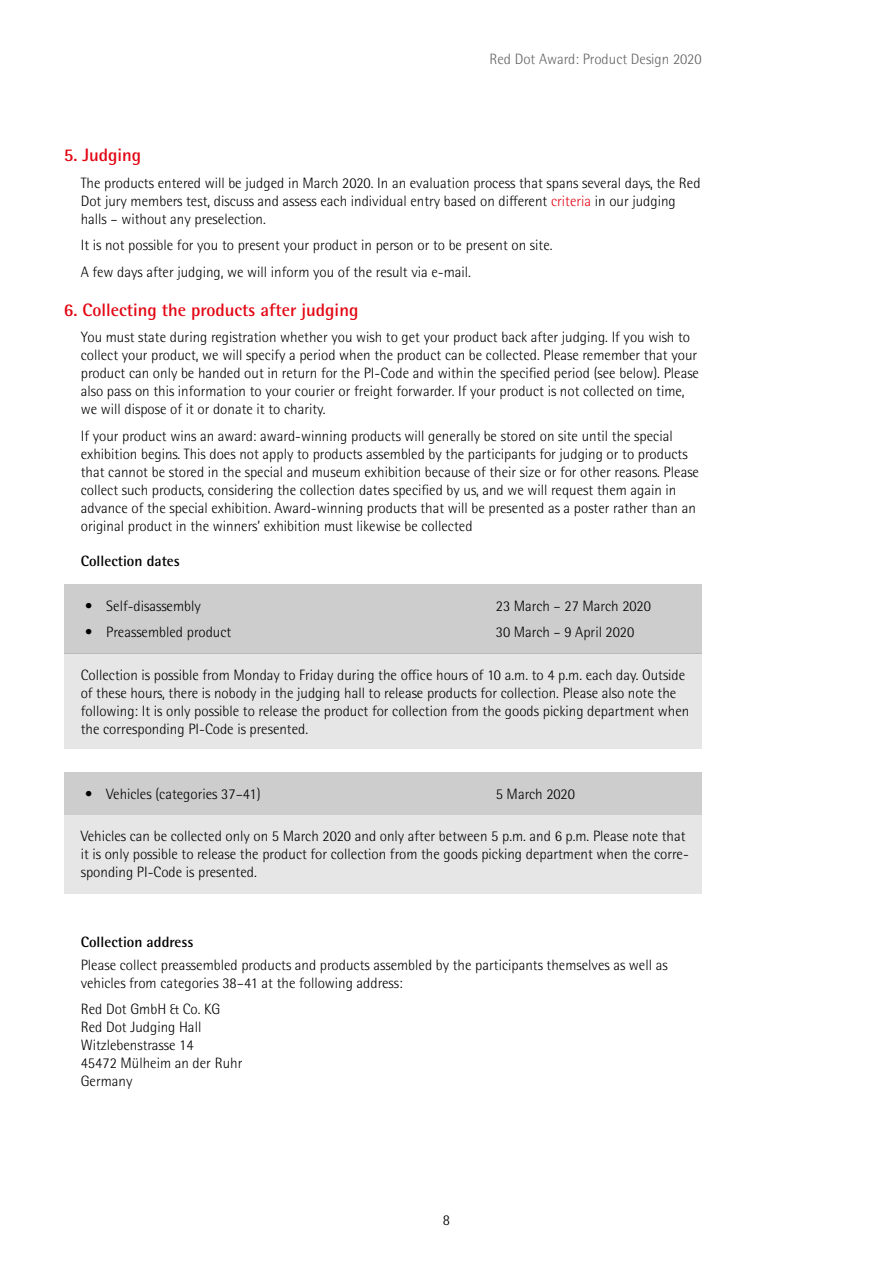
<style>
.page{position:relative;width:893px;height:1263px;background:#fff}
.page>*{position:absolute;margin:0;border:0;box-sizing:border-box;transform-origin:0 0}
.t1{font:700 18px "Rotis Semi Sans Std";color:#e30613}
.t2{font:300 15px/18px "Rotis Semi Sans Std";color:#000}
.t3{font:700 15px "Rotis Semi Sans Std";color:#000}
.t4{font:300 15px "Rotis Semi Sans Std";color:#646363}
.s1{color:#e30613}
</style>
<div class="page">
<div style="left:64px;top:584px;width:638px;height:70px;background:#cdcdcd"></div>
<div style="left:64px;top:654px;width:638px;height:95px;background:#e6e6e6"></div>
<div style="left:64px;top:772px;width:638px;height:43px;background:#cdcdcd"></div>
<div style="left:64px;top:815px;width:638px;height:78px;background:#e6e6e6"></div>
<p class="t4" style="left:489px;top:51px;width:214px">Red Dot Award: Product Design 2020</p>
<p class="t1" style="left:64px;top:144px;width:79px">5. Judging</p>
<p class="t2" style="left:81px;top:174px;width:621px">The products entered will be judged in March 2020. In an evaluation process that spans several days, the Red<br>Dot jury members test, discuss and assess each individual entry based on different <span class="s1">criteria</span> in our judging halls – without any preselection.</p>
<p class="t2" style="left:81px;top:232px;width:473px;line-height:26.5px">It is not possible for you to present your product in person or to be present on site.<br>A few days after judging, we will inform you of the result via e-mail.</p>
<p class="t1" style="left:64px;top:298px;width:296px">6. Collecting the products after judging</p>
<p class="t2" style="left:81px;top:328px;width:620px">You must state during registration whether you wish to get your product back after judging. If you wish to collect your product, we will specify a period when the product can be collected. Please remember that your product can only be handed out in return for the PI-Code and within the specified period (see below). Please also pass on this information to your courier or freight forwarder. If your product is not collected on time, we will dispose of it or donate it to charity.</p>
<p class="t2" style="left:81px;top:427px;width:620px">If your product wins an award: award-winning products will generally be stored on site until the special exhibition begins. This does not apply to products assembled by the participants for judging or to products that cannot be stored in the special and museum exhibition because of their size or for other reasons. Please collect such products, considering the collection dates specified by us, and we will request them again in advance of the special exhibition. Award-winning products that will be presented as a poster rather than an original product in the winners’ exhibition must likewise be collected</p>
<p class="t3" style="left:81px;top:551px;width:101px">Collection dates</p>
<p class="t2" style="left:85px;top:597px;width:117px">• Self-disassembly</p>
<p class="t2" style="left:496px;top:597px;width:157px">23 March – 27 March 2020</p>
<p class="t2" style="left:85px;top:623px;width:148px">• Preassembled product</p>
<p class="t2" style="left:496px;top:623px;width:140px">30 March – 9 April 2020</p>
<p class="t2" style="left:81px;top:666px;width:610px">Collection is possible from Monday to Friday during the office hours of 10 a.m. to 4 p.m. each day. Outside of these hours, there is nobody in the judging hall to release products for collection. Please also note the following: It is only possible to release the product for collection from the goods picking department when the corresponding PI-Code is presented.</p>
<p class="t2" style="left:85px;top:785px;width:177px">• Vehicles (categories 37–41)</p>
<p class="t2" style="left:496px;top:785px;width:81px">5 March 2020</p>
<p class="t2" style="left:81px;top:827px;width:610px">Vehicles can be collected only on 5 March 2020 and only after between 5 p.m. and 6 p.m. Please note that it is only possible to release the product for collection from the goods picking department when the corre&shy;sponding PI-Code is presented.</p>
<p class="t3" style="left:81px;top:933px;width:114px">Collection address</p>
<p class="t2" style="left:81px;top:956px;width:588px">Please collect preassembled products and products assembled by the participants themselves as well as vehicles from categories 38–41 at the following address:</p>
<p class="t2" style="left:81px;top:1000px;width:163px">Red Dot GmbH &amp; Co. KG<br>Red Dot Judging Hall<br>Witzlebenstrasse 14<br>45472 Mülheim an der Ruhr<br>Germany</p>
<p class="t2" style="left:443px;top:1211px;width:9px">8</p>
</div>
